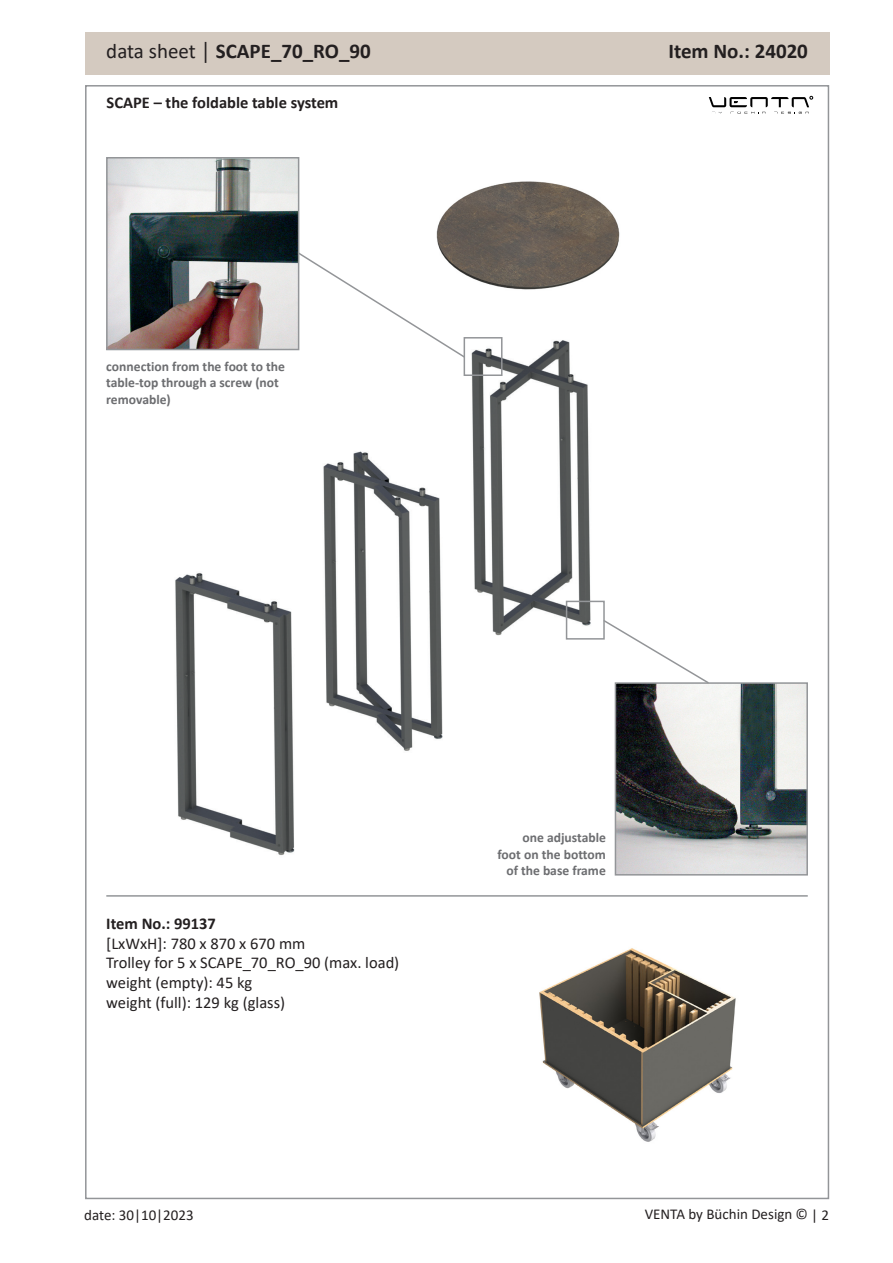
<style>
.page{position:relative;width:893px;height:1263px;background:#fff}
.page>*{position:absolute;margin:0;border:0;box-sizing:border-box;transform-origin:0 0}
.t1{font:700 21px "Calibri";color:#231f20}
.t2{font:16.5px/19.8px "Calibri";color:#231f20}
.t3{font:700 16.5px "Calibri";color:#231f20}
.t4{font:15px "Calibri";color:#231f20}
.t5{font:700 13.65px/16.4px "Calibri";color:#6c6d70}
.s1{font-weight:400}
.s2{font-family:"Zurich BT";font-weight:400}
</style>
<div class="page">
<div style="left:85px;top:32px;width:744px;height:42px;background:#d4cac0"></div>
<img style="left:164px;top:166px;width:451px;height:694px">
<img style="left:109px;top:160px;width:187px;height:187px">
<div style="left:106px;top:157px;width:193px;height:193px;border:2px solid #939598"></div>
<img style="left:618px;top:685px;width:187px;height:187px">
<div style="left:615px;top:682px;width:193px;height:193px;border:2px solid #939598"></div>
<img style="left:539px;top:948px;width:197px;height:194px">
<div style="left:464px;top:337px;width:38px;height:39px;border:2px solid #939598"></div>
<svg style="left:296px;top:251px;width:170px;height:108px"></svg>
<div style="left:566px;top:601px;width:39px;height:39px;border:2px solid #939598"></div>
<svg style="left:602px;top:619px;width:108px;height:66px"></svg>
<hr style="left:106px;top:895px;width:702px;height:2px;background:#939598">
<img style="left:392px;top:166px;width:228px;height:141px">
<div style="left:595px;top:293px;width:178px;height:100px;background:#fff"></div>
<svg style="left:709px;top:96px;width:104px;height:18px"></svg>
<h1 class="t1" style="left:106px;top:37px;width:266px"><span class="s1">data sheet</span> <span class="s2">|</span> SCAPE_70_RO_90</h1>
<h1 class="t1" style="left:668px;top:36px;width:141px">Item No.: 24020</h1>
<p class="t3" style="left:107px;top:91px;width:233px">SCAPE – the foldable table system</p>
<p class="t5" style="left:106px;top:358px;width:180px">connection from the foot to the table-top through a screw (not removable)</p>
<p class="t3" style="left:106px;top:912px;width:111px">Item No.: 99137</p>
<p class="t2" style="left:106px;top:933px;width:294px">[LxWxH]: 780 x 870 x 670 mm<br>Trolley for 5 x SCAPE_70_RO_90 (max. load) weight (empty): 45 kg<br>weight (full): 129 kg (glass)</p>
<p class="t5" style="left:498px;top:829px;width:110px;text-align:right">one adjustable foot on the bottom of the base frame</p>
<p class="t4" style="left:84px;top:1205px;width:111px">date: 30|10|2023</p>
<p class="t4" style="left:645px;top:1203px;width:186px">VENTA by Büchin Design © | 2</p>
</div>
